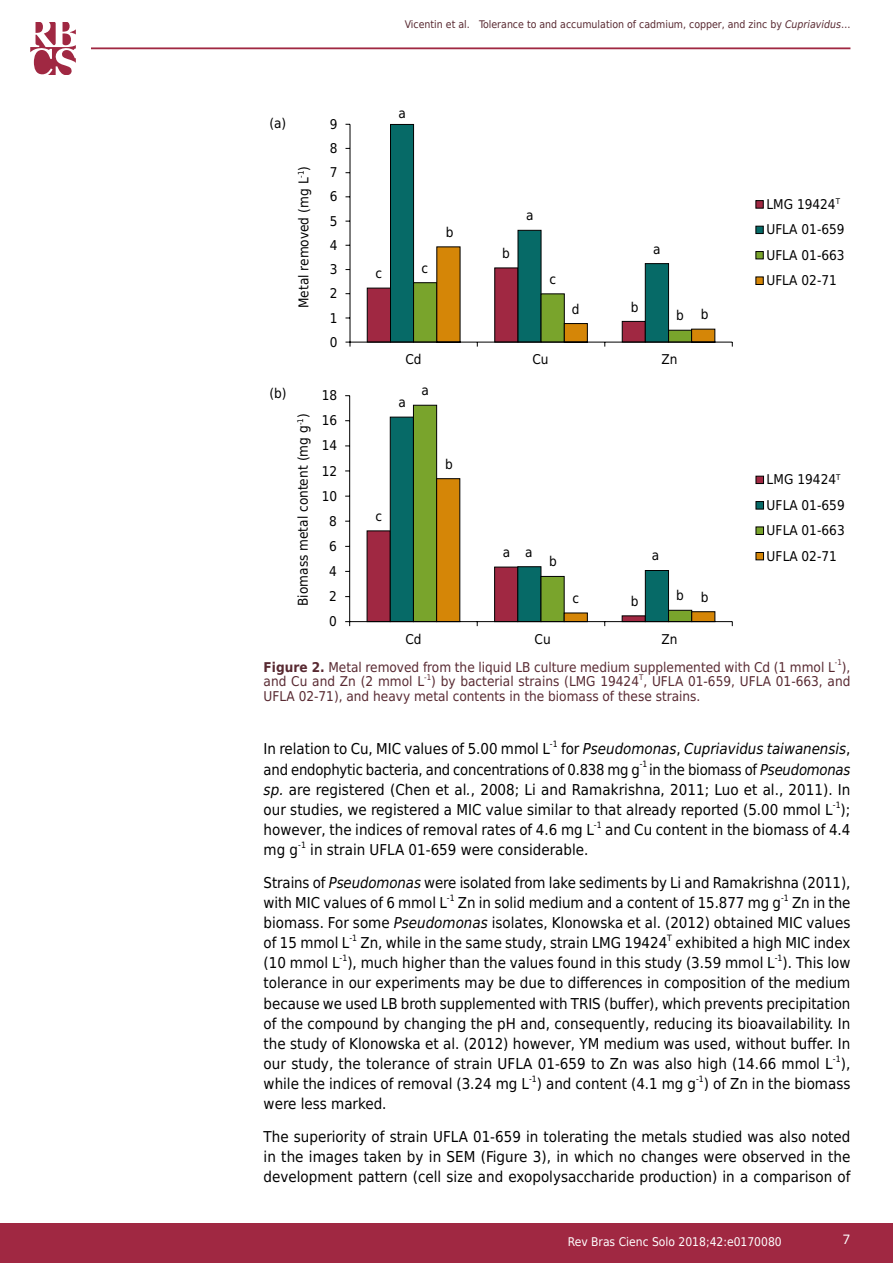
<style>
.page{position:relative;width:893px;height:1263px;background:#fff}
.page>*{position:absolute;margin:0;border:0;box-sizing:border-box;transform-origin:0 0}
.t1{font:15px/20.1px "DejaVu Sans Condensed";color:#000}
.t2{font:13.5px "DejaVu Sans Condensed";color:#582931}
.t3{font:13.5px/25.5px "DejaVu Sans Condensed";color:#000}
.t4{font:13.5px "Akkurat Pro";color:#fff}
.t5{font:12px "DejaVu Sans Condensed";color:#fff}
.t6{font:10.5px "DejaVu Sans Condensed";color:#582931}
.t7{font:8.7px "DejaVu Sans Condensed";color:#000}
.t8{font:7.8px "DejaVu Sans Condensed";color:#582931}
.s1{font-style:italic}
.s2{font-weight:700}
</style>
<div class="page">
<div style="left:0;top:1223px;width:893px;height:40px;background:#a02842"></div>
<hr style="left:91px;top:47px;width:759px;height:2px;background:#a02842">
<svg style="left:30px;top:22px;width:46px;height:52px"></svg>
<svg style="left:345px;top:124px;width:388px;height:223px"></svg>
<div style="left:755px;top:200px;width:9px;height:9px;background:#a02842;border:1px solid #000"></div>
<div style="left:755px;top:226px;width:9px;height:8px;background:#066a67;border:1px solid #000"></div>
<div style="left:755px;top:251px;width:9px;height:8px;background:#79a42c;border:1px solid #000"></div>
<div style="left:755px;top:277px;width:9px;height:8px;background:#d58607;border:1px solid #000"></div>
<svg style="left:345px;top:395px;width:388px;height:232px"></svg>
<div style="left:756px;top:476px;width:8px;height:8px;background:#a02842;border:1px solid #000"></div>
<div style="left:756px;top:501px;width:8px;height:8px;background:#066a67;border:1px solid #000"></div>
<div style="left:756px;top:526px;width:8px;height:9px;background:#79a42c;border:1px solid #000"></div>
<div style="left:756px;top:552px;width:8px;height:8px;background:#d58607;border:1px solid #000"></div>
<p class="t3" style="left:269px;top:110px;width:18px">(a)</p>
<p class="t3" style="left:291px;top:308px;width:144px;rotate:-90deg">Metal removed (mg L<sup>-1</sup>)</p>
<p class="t3" style="left:330px;top:111px;width:9px">9</p>
<p class="t3" style="left:330px;top:135px;width:9px">8</p>
<p class="t3" style="left:330px;top:159px;width:9px">7</p>
<p class="t3" style="left:330px;top:184px;width:9px">6</p>
<p class="t3" style="left:330px;top:208px;width:9px">5</p>
<p class="t3" style="left:330px;top:232px;width:9px">4</p>
<p class="t3" style="left:330px;top:256px;width:9px">3</p>
<p class="t3" style="left:330px;top:280px;width:9px">2</p>
<p class="t3" style="left:330px;top:305px;width:9px">1</p>
<p class="t3" style="left:330px;top:329px;width:9px">0</p>
<p class="t3" style="left:269px;top:381px;width:19px">(b)</p>
<p class="t3" style="left:290px;top:606px;width:194px;rotate:-90deg">Biomass metal content (mg g<sup>-1</sup>)</p>
<p class="t3" style="left:322px;top:382px;width:17px">18</p>
<p class="t3" style="left:322px;top:407px;width:17px">16</p>
<p class="t3" style="left:322px;top:433px;width:17px">14</p>
<p class="t3" style="left:322px;top:458px;width:17px">12</p>
<p class="t3" style="left:322px;top:483px;width:17px">10</p>
<p class="t3" style="left:329px;top:508px;width:9px">8</p>
<p class="t3" style="left:329px;top:533px;width:9px">6</p>
<p class="t3" style="left:329px;top:558px;width:9px">4</p>
<p class="t3" style="left:329px;top:583px;width:9px">2</p>
<p class="t3" style="left:329px;top:608px;width:9px">0</p>
<p class="t6" style="left:405px;top:16px;width:447px">Vicentin et al. Tolerance to and accumulation of cadmium, copper, and zinc by <span class="s1">Cupriavidus</span>…</p>
<p class="t3" style="left:398px;top:100px;width:9px">a</p>
<p class="t3" style="left:376px;top:260px;width:8px">c</p>
<p class="t3" style="left:421px;top:255px;width:8px">c</p>
<p class="t3" style="left:446px;top:219px;width:9px">b</p>
<p class="t3" style="left:502px;top:240px;width:9px">b</p>
<p class="t3" style="left:526px;top:202px;width:9px">a</p>
<p class="t3" style="left:549px;top:266px;width:8px">c</p>
<p class="t3" style="left:572px;top:296px;width:9px">d</p>
<p class="t3" style="left:653px;top:236px;width:9px">a</p>
<p class="t3" style="left:631px;top:294px;width:9px">b</p>
<p class="t3" style="left:676px;top:302px;width:9px">b</p>
<p class="t3" style="left:405px;top:347px;width:18px">Cd</p>
<p class="t3" style="left:532px;top:347px;width:18px">Cu</p>
<p class="t3" style="left:661px;top:347px;width:18px">Zn</p>
<p class="t3" style="left:398px;top:389px;width:9px">a</p>
<p class="t3" style="left:421px;top:378px;width:9px">a</p>
<p class="t3" style="left:701px;top:301px;width:9px">b</p>
<p class="t3" style="left:376px;top:503px;width:8px">c</p>
<p class="t3" style="left:445px;top:451px;width:9px">b</p>
<p class="t3" style="left:503px;top:539px;width:9px">a</p>
<p class="t3" style="left:525px;top:539px;width:9px">a</p>
<p class="t3" style="left:652px;top:543px;width:9px">a</p>
<p class="t3" style="left:549px;top:549px;width:9px">b</p>
<p class="t3" style="left:676px;top:582px;width:9px">b</p>
<p class="t3" style="left:573px;top:585px;width:8px">c</p>
<p class="t3" style="left:701px;top:584px;width:9px">b</p>
<p class="t3" style="left:631px;top:588px;width:9px">b</p>
<p class="t3" style="left:405px;top:626px;width:18px">Cd</p>
<p class="t3" style="left:534px;top:626px;width:18px">Cu</p>
<p class="t3" style="left:661px;top:626px;width:18px">Zn</p>
<p class="t3" style="left:766px;top:191px;width:80px">LMG 19424<sup>T<br></sup>UFLA 01-659<br>UFLA 01-663<br>UFLA 02-71</p>
<p class="t3" style="left:767px;top:467px;width:80px">LMG 19424<sup>T<br></sup>UFLA 01-659<br>UFLA 01-663<br>UFLA 02-71</p>
<p class="t2" style="left:264px;top:656px;width:573px"><span class="s2">Figure 2.</span> Metal removed from the liquid LB culture medium supplemented with Cd (1 mmol L</p>
<p class="t8" style="left:835px;top:656px;width:9px">-1</p>
<p class="t2" style="left:842px;top:656px;width:10px">),</p>
<p class="t2" style="left:264px;top:670px;width:162px">and Cu and Zn (2 mmol L</p>
<p class="t8" style="left:424px;top:670px;width:9px">-1</p>
<p class="t2" style="left:431px;top:670px;width:421px">) by bacterial strains (LMG 19424 , UFLA 01-659, UFLA 01-663, and</p>
<p class="t8" style="left:639px;top:670px;width:6px">T</p>
<p class="t2" style="left:264px;top:685px;width:438px">UFLA 02-71), and heavy metal contents in the biomass of these strains.</p>
<p class="t1" style="left:264px;top:739px;width:288px">In relation to Cu, MIC values of 5.00 mmol L</p>
<p class="t7" style="left:550px;top:737px;width:9px">-1</p>
<p class="t1" style="left:264px;top:739px;width:588px;text-indent:297px">for <span class="s1">Pseudomonas</span>, <span class="s1">Cupriavidus taiwanensis</span>, and endophytic bacteria, and concentrations of 0.838 mg g</p>
<p class="t7" style="left:640px;top:757px;width:9px">-1</p>
<p class="t1" style="left:264px;top:759px;width:588px;text-align:justify;text-indent:385px">in the biomass of <span class="s1">Pseudomonas sp.</span> are registered (Chen et al<span class="s1">.</span>, 2008; Li and Ramakrishna, 2011; Luo et al., 2011). In our studies, we registered a MIC value similar to that already reported (5.00 mmol L</p>
<p class="t7" style="left:833px;top:797px;width:9px">-1</p>
<p class="t1" style="left:841px;top:799px;width:11px">);</p>
<p class="t1" style="left:264px;top:819px;width:332px">however, the indices of removal rates of 4.6 mg L</p>
<p class="t7" style="left:594px;top:817px;width:9px">-1</p>
<p class="t1" style="left:605px;top:819px;width:247px">and Cu content in the biomass of 4.4</p>
<p class="t1" style="left:264px;top:839px;width:36px">mg g</p>
<p class="t7" style="left:298px;top:838px;width:9px">-1</p>
<p class="t1" style="left:264px;top:833px;width:588px;line-height:32.8px;text-indent:47px">in strain UFLA 01-659 were considerable.<br>Strains of <span class="s1">Pseudomonas</span> were isolated from lake sediments by Li and Ramakrishna (2011),</p>
<p class="t1" style="left:264px;top:892px;width:185px">with MIC values of 6 mmol L</p>
<p class="t7" style="left:447px;top:891px;width:9px">-1</p>
<p class="t1" style="left:458px;top:892px;width:325px">Zn in solid medium and a content of 15.877 mg g</p>
<p class="t7" style="left:781px;top:891px;width:9px">-1</p>
<p class="t1" style="left:264px;top:892px;width:588px;text-align:justify;text-indent:528px">Zn in the biomass. For some <span class="s1">Pseudomonas</span> isolates, Klonowska et al. (2012) obtained MIC values of 15 mmol L</p>
<p class="t7" style="left:349px;top:931px;width:9px">-1</p>
<p class="t1" style="left:360px;top:932px;width:308px">Zn, while in the same study, strain LMG 19424</p>
<p class="t7" style="left:667px;top:931px;width:6px">T</p>
<p class="t1" style="left:675px;top:932px;width:176px">exhibited a high MIC index</p>
<p class="t1" style="left:264px;top:953px;width:77px">(10 mmol L</p>
<p class="t7" style="left:340px;top:951px;width:9px">-1</p>
<p class="t1" style="left:347px;top:953px;width:429px">), much higher than the values found in this study (3.59 mmol L</p>
<p class="t7" style="left:775px;top:951px;width:9px">-1</p>
<p class="t1" style="left:264px;top:953px;width:588px;text-align:justify;text-indent:519px">). This low tolerance in our experiments may be due to differences in composition of the medium because we used LB broth supplemented with TRIS (buffer), which prevents precipitation of the compound by changing the pH and, consequently, reducing its bioavailability. In the study of Klonowska et al. (2012) however, YM medium was used, without buffer. In our study, the tolerance of strain UFLA 01-659 to Zn was also high (14.66 mmol L</p>
<p class="t7" style="left:833px;top:1051px;width:9px">-1</p>
<p class="t1" style="left:841px;top:1053px;width:11px">),</p>
<p class="t1" style="left:264px;top:1073px;width:267px">while the indices of removal (3.24 mg L</p>
<p class="t7" style="left:529px;top:1072px;width:9px">-1</p>
<p class="t1" style="left:537px;top:1073px;width:161px">) and content (4.1 mg g</p>
<p class="t7" style="left:696px;top:1072px;width:9px">-1</p>
<p class="t1" style="left:704px;top:1073px;width:148px">) of Zn in the biomass</p>
<p class="t1" style="left:264px;top:1087px;width:588px;line-height:32.8px">were less marked.<br>The superiority of strain UFLA 01-659 in tolerating the metals studied was also noted</p>
<p class="t1" style="left:264px;top:1146px;width:588px">in the images taken by in SEM (Figure 3), in which no changes were observed in the development pattern (cell size and exopolysaccharide production) in a comparison of</p>
<p class="t5" style="left:568px;top:1231px;width:215px">Rev Bras Cienc Solo 2018;42:e0170080</p>
<p class="t4" style="left:843px;top:1231px;width:9px">7</p>
</div>
